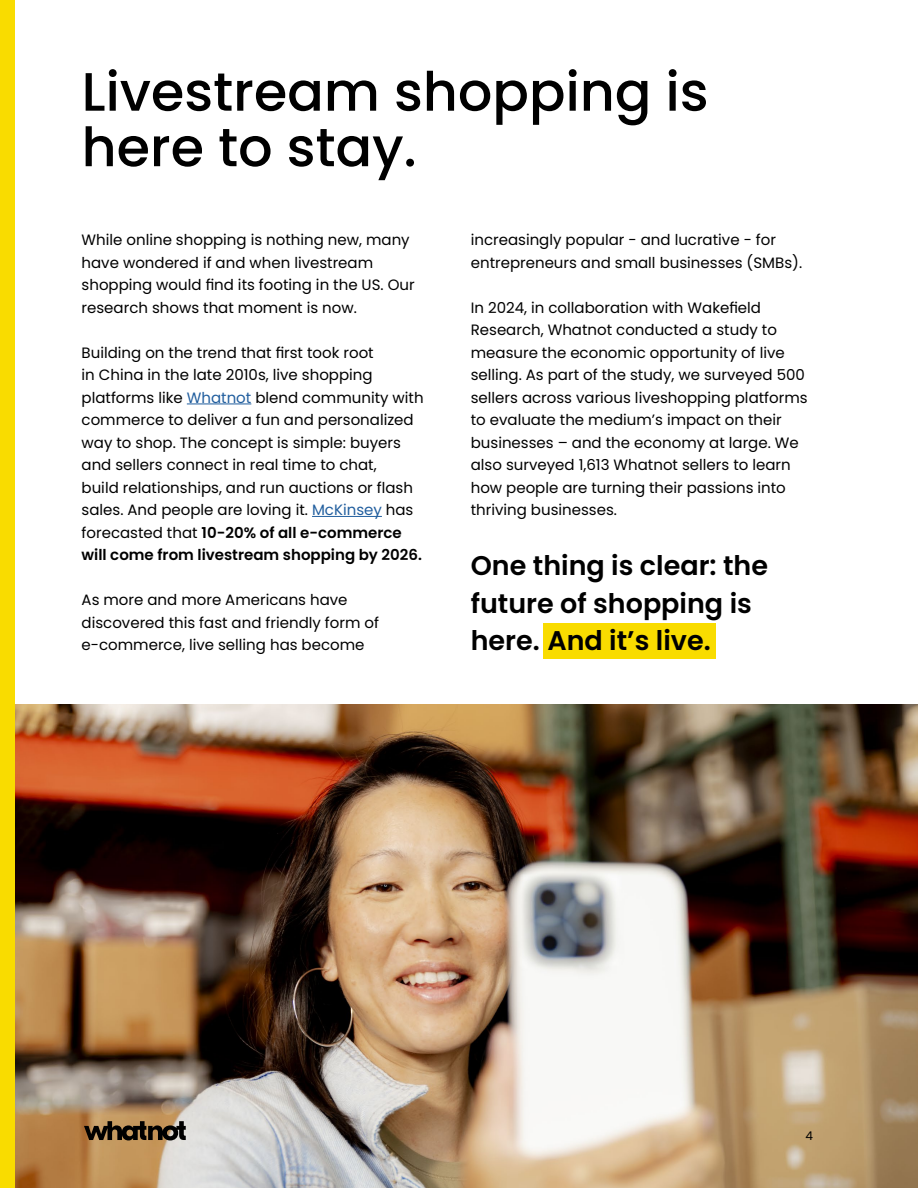
<style>
.page{position:relative;width:918px;height:1188px;background:#fff}
.page>*{position:absolute;margin:0;border:0;box-sizing:border-box;transform-origin:0 0}
.t1{font:500 54px/55.5px "Poppins";color:#000}
.t2{font:600 27px/37.5px "Poppins";color:#000}
.t3{font:15px/22.5px "Poppins";color:#000}
.t4{font:12px "Poppins";color:#000}
.s1{color:#215e9e}
.s2{font-weight:600}
</style>
<div class="page">
<img style="left:14px;top:704px;width:904px;height:484px">
<svg style="left:84px;top:1121px;width:102px;height:19px;background:#59462f"></svg>
<div style="left:0;top:0;width:14px;height:1188px;background:#f9dc00"></div>
<hr style="left:187px;top:404px;width:64px;height:1px;background:#215e9e">
<hr style="left:312px;top:516px;width:70px;height:1px;background:#215e9e">
<div style="left:543px;top:623px;width:173px;height:36px;background:#f9dc00"></div>
<h1 class="t1" style="left:82px;top:64px;width:628px">Livestream shopping is here to stay.</h1>
<p class="t3" style="left:82px;top:229px;width:335px">While online shopping is nothing new, many have wondered if and when livestream shopping would find its footing in the US. Our research shows that moment is now.</p>
<p class="t3" style="left:82px;top:341px;width:344px">Building on the trend that first took root<br>in China in the late 2010s, live shopping platforms like <span class="s1">Whatnot</span> blend community with commerce to deliver a fun and personalized way to shop. The concept is simple: buyers and sellers connect in real time to chat,<br>build relationships, and run auctions or flash sales. And people are loving it. <span class="s1">McKinsey</span> has forecasted that <span class="s2">10-20% of all e-commerce will come from livestream shopping by 2026.</span></p>
<p class="t3" style="left:82px;top:589px;width:299px">As more and more Americans have discovered this fast and friendly form of e-commerce, live selling has become</p>
<p class="t3" style="left:471px;top:229px;width:333px">increasingly popular - and lucrative - for entrepreneurs and small businesses (SMBs).</p>
<p class="t3" style="left:471px;top:296px;width:338px">In 2024, in collaboration with Wakefield Research, Whatnot conducted a study to measure the economic opportunity of live selling. As part of the study, we surveyed 500 sellers across various liveshopping platforms to evaluate the medium’s impact on their businesses – and the economy at large. We also surveyed 1,613 Whatnot sellers to learn how people are turning their passions into thriving businesses.</p>
<h2 class="t2" style="left:471px;top:547px;width:299px">One thing is clear: the future of shopping is here. And it’s live.</h2>
<p class="t4" style="left:805px;top:1129px;width:9px">4</p>
</div>
